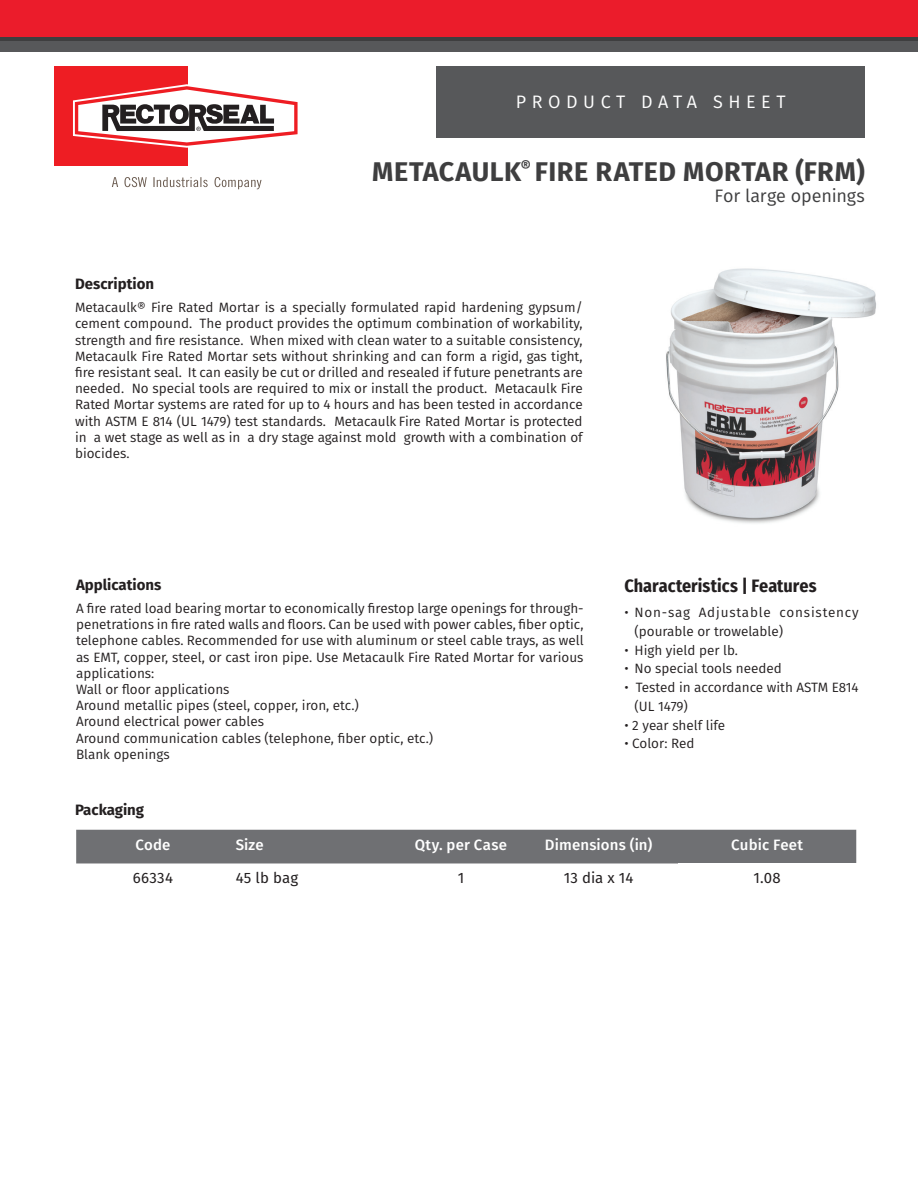
<style>
.page{position:relative;width:918px;height:1188px;background:#fff}
.page>*{position:absolute;margin:0;border:0;box-sizing:border-box;transform-origin:0 0}
.t1{font:700 27px "Fira Sans";letter-spacing:.02em;color:#3e3e3f}
.t2{font:700 18px "Fira Sans Condensed";color:#231f20}
.t3{font:18px "Fira Sans";letter-spacing:.31em;color:#fff}
.t4{font:18px "Fira Sans";letter-spacing:-.01em;color:#3e3e3f}
.t5{font:500 15px "Fira Sans";letter-spacing:.01em;color:#fff}
.t6{font:700 15px "Fira Sans";color:#231f20}
.t7{font:15px "Fira Sans";letter-spacing:.015em;color:#231f20}
.t8{font:13.5px/16.2px "Fira Sans";color:#231f20}
.t9{font:13.5px/18.8px "Fira Sans";letter-spacing:.05em;color:#231f20}
</style>
<div class="page">
<div style="left:437px;top:66px;width:428px;height:71px;background:#57585a"></div>
<div style="left:0;top:40px;width:918px;height:12px;background:#57585a"></div>
<div style="left:0;top:0;width:918px;height:40px;background:#eb1c2b"></div>
<hr style="left:0;top:38px;width:918px;height:3px;background:#3e3e3f">
<div style="left:54px;top:66px;width:133px;height:100px;background:#ee1d23"></div>
<svg style="left:73px;top:84px;width:225px;height:64px"></svg>
<svg style="left:112px;top:177px;width:150px;height:12px"></svg>
<div style="left:76px;top:830px;width:780px;height:33px;background:#6f7073"></div>
<img style="left:666px;top:268px;width:210px;height:255px">
<h2 class="t3" style="left:516px;top:88px;width:271px">PRODUCT DATA SHEET</h2>
<h1 class="t1" style="left:372px;top:149px;width:494px">METACAULK<sup>®</sup> FIRE RATED MORTAR (FRM)</h1>
<h2 class="t4" style="left:714px;top:182px;width:152px">For large openings</h2>
<p class="t6" style="left:75px;top:271px;width:81px">Description</p>
<p class="t8" style="left:75px;top:299px;width:509px;text-align:justify">Metacaulk® Fire Rated Mortar is a specially formulated rapid hardening gypsum/ cement compound. The product provides the optimum combination of workability, strength and fire resistance. When mixed with clean water to a suitable consistency, Metacaulk Fire Rated Mortar sets without shrinking and can form a rigid, gas tight, fire resistant seal. It can easily be cut or drilled and resealed if future penetrants are needed. No special tools are required to mix or install the product. Metacaulk Fire Rated Mortar systems are rated for up to 4 hours and has been tested in accordance with ASTM E 814 (UL 1479) test standards. Metacaulk Fire Rated Mortar is protected in a wet stage as well as in a dry stage against mold growth with a combination of biocides.</p>
<p class="t6" style="left:76px;top:572px;width:87px">Applications</p>
<p class="t8" style="left:76px;top:600px;width:509px">A fire rated load bearing mortar to economically firestop large openings for through&shy;penetrations in fire rated walls and floors. Can be used with power cables, fiber optic, telephone cables. Recommended for use with aluminum or steel cable trays, as well as EMT, copper, steel, or cast iron pipe. Use Metacaulk Fire Rated Mortar for various applications:<br>Wall or floor applications<br>Around metallic pipes (steel, copper, iron, etc.)<br>Around electrical power cables<br>Around communication cables (telephone, fiber optic, etc.)<br>Blank openings</p>
<p class="t6" style="left:75px;top:797px;width:71px">Packaging</p>
<h2 class="t2" style="left:624px;top:570px;width:194px">Characteristics | Features</h2>
<p class="t9" style="left:635px;top:603px;width:226px;text-indent:-10px">• Non-sag Adjustable consistency (pourable or trowelable)</p>
<p class="t8" style="left:624px;top:642px;width:115px">• High yield per lb.</p>
<p class="t8" style="left:624px;top:660px;width:159px">• No special tools needed</p>
<p class="t8" style="left:635px;top:678px;width:226px;line-height:18.8px;text-indent:-10px">• Tested in accordance with ASTM E814 (UL 1479)</p>
<p class="t8" style="left:624px;top:717px;width:102px">• 2 year shelf life</p>
<p class="t8" style="left:624px;top:735px;width:72px">• Color: Red</p>
<p class="t5" style="left:135px;top:832px;width:36px">Code</p>
<p class="t5" style="left:236px;top:832px;width:29px">Size</p>
<p class="t5" style="left:415px;top:832px;width:94px">Qty. per Case</p>
<p class="t5" style="left:545px;top:832px;width:109px">Dimensions (in)</p>
<p class="t5" style="left:731px;top:832px;width:73px">Cubic Feet</p>
<p class="t7" style="left:133px;top:866px;width:42px">66334</p>
<p class="t7" style="left:236px;top:866px;width:64px">45 lb bag</p>
<p class="t7" style="left:458px;top:866px;width:8px">1</p>
<p class="t7" style="left:564px;top:866px;width:71px">13 dia x 14</p>
<p class="t7" style="left:754px;top:866px;width:29px">1.08</p>
</div>
